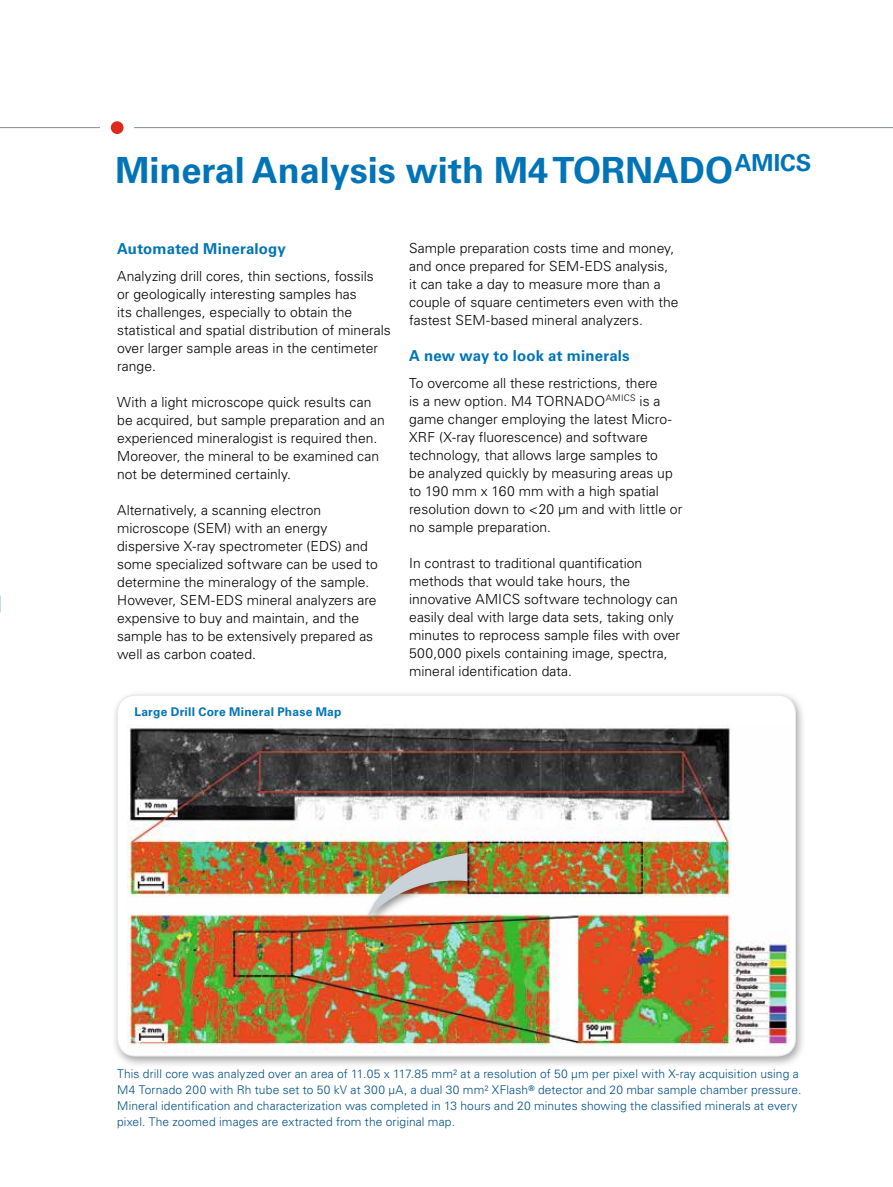
<style>
.page{position:relative;width:893px;height:1187px;background:#fff}
.page>*{position:absolute;margin:0;border:0;box-sizing:border-box;transform-origin:0 0}
.t1{font:700 36px "Univers LT Std";color:#0074b7}
.t2{font:700 15px "Univers LT Std";letter-spacing:.01em;color:#0074b7}
.t3{font:300 13.8px/18px "Univers LT Std";color:#000}
.t4{font:300 12px/15.8px "Univers LT Std";letter-spacing:.01em;color:#004e83}
.t5{font:700 12px "Univers LT Std";letter-spacing:.02em;color:#0074b7}
</style>
<div class="page">
<div style="left:111px;top:121px;width:13px;height:13px;background:#dc291a;border-radius:50%"></div>
<hr style="left:134px;top:127px;width:759px;height:1px;background:#808e96">
<hr style="left:0;top:127px;width:100px;height:1px;background:#808e96">
<div style="left:112px;top:690px;width:695px;height:377px;background:#000;opacity:.35"></div>
<div style="left:118px;top:695px;width:677px;height:360px;background:#fff;border-radius:18px"></div>
<img style="left:127px;top:725px;width:663px;height:329px">
<div style="left:364px;top:848px;width:115px;height:77px;background:#000;opacity:.47"></div>
<img style="left:368px;top:852px;width:100px;height:64px">
<h1 class="t1" style="left:115px;top:150px;width:697px">Mineral Analysis with M4 TORNADO<sup>AMICS</sup></h1>
<p class="t2" style="left:117px;top:239px;width:170px">Automated Mineralogy</p>
<p class="t3" style="left:117px;top:267px;width:275px">Analyzing drill cores, thin sections, fossils<br>or geologically interesting samples has<br>its challenges, especially to obtain the statistical and spatial distribution of minerals over larger sample areas in the centimeter range.</p>
<p class="t3" style="left:117px;top:393px;width:269px">With a light microscope quick results can be acquired, but sample preparation and an experienced mineralogist is required then.<br>Moreover, the mineral to be examined can not be determined certainly.</p>
<p class="t3" style="left:117px;top:501px;width:262px">Alternatively, a scanning electron microscope (SEM) with an energy dispersive X-ray spectrometer (EDS) and some specialized software can be used to determine the mineralogy of the sample.<br>However, SEM-EDS mineral analyzers are expensive to buy and maintain, and the sample has to be extensively prepared as well as carbon coated.</p>
<p class="t5" style="left:134px;top:705px;width:209px">Large Drill Core Mineral Phase Map</p>
<p class="t3" style="left:409px;top:239px;width:271px">Sample preparation costs time and money, and once prepared for SEM-EDS analysis, it can take a day to measure more than a couple of square centimeters even with the fastest SEM-based mineral analyzers.</p>
<p class="t2" style="left:409px;top:347px;width:222px">A new way to look at minerals</p>
<p class="t3" style="left:409px;top:374px;width:275px">To overcome all these restrictions, there<br>is a new option. M4 TORNADO<sup>AMICS</sup> is a game changer employing the latest Micro-XRF (X-ray fluorescence) and software technology, that allows large samples to<br>be analyzed quickly by measuring areas up to 190 mm x 160 mm with a high spatial resolution down to &lt;20 µm and with little or no sample preparation.</p>
<p class="t3" style="left:409px;top:554px;width:273px">In contrast to traditional quantification methods that would take hours, the innovative AMICS software technology can easily deal with large data sets, taking only minutes to reprocess sample files with over 500,000 pixels containing image, spectra, mineral identification data.</p>
<p class="t4" style="left:117px;top:1066px;width:686px">This drill core was analyzed over an area of 11.05 x 117.85 mm² at a resolution of 50 µm per pixel with X-ray acquisition using a M4 Tornado 200 with Rh tube set to 50 kV at 300 µA, a dual 30 mm² XFlash<sup>®</sup> detector and 20 mbar sample chamber pressure.<br>Mineral identification and characterization was completed in 13 hours and 20 minutes showing the classified minerals at every pixel. The zoomed images are extracted from the original map.</p>
</div>
